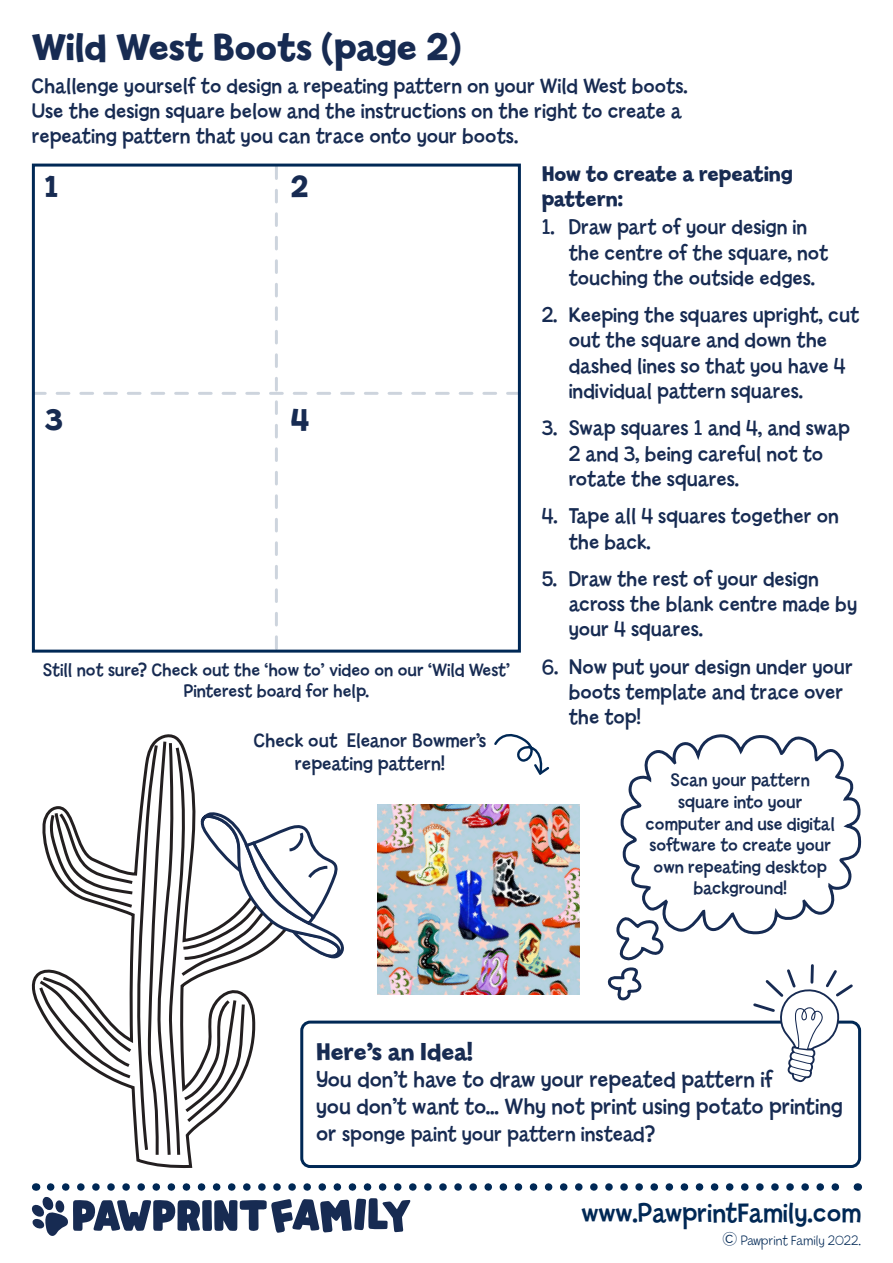
<style>
.page{position:relative;width:893px;height:1263px;background:#fff}
.page>*{position:absolute;margin:0;border:0;box-sizing:border-box;transform-origin:0 0}
.t1{font:600 37.5px "Billy";letter-spacing:-.005em;color:#172b52}
.t2{font:600 30px "Billy";color:#172b52}
.t3{font:27px "Billy";color:#002855}
.t4{font:600 24px "Billy";color:#172b52}
.t5{font:22.5px/27px "Billy";color:#172b52}
.t6{font:21px/25.2px "Billy";color:#172b52}
.t7{font:600 21px/25.2px "Billy";letter-spacing:-.005em;color:#172b52}
.t8{font:19.35px/23.2px "Billy";color:#172b52;text-align:center}
.t9{font:18px/21.6px "Billy";color:#172b52;text-align:center}
.t10{font:300 13.5px "Billy";color:#002855}
.s1{font-size:22.5px}
.s2{font-size:18px}
</style>
<div class="page">
<svg style="left:31px;top:1183px;width:809px;height:53px"></svg>
<div style="left:300px;top:1020px;width:561px;height:148px;border:3px solid #002855;border-radius:9px"></div>
<svg style="left:751px;top:1004px;width:104px;height:78px"></svg>
<svg style="left:31px;top:734px;width:282px;height:434px"></svg>
<svg style="left:36px;top:738px;width:264px;height:420px"></svg>
<svg style="left:199px;top:809px;width:145px;height:151px"></svg>
<div style="left:32px;top:164px;width:489px;height:489px;border:3px solid #002855"></div>
<svg style="left:494px;top:734px;width:56px;height:41px"></svg>
<svg style="left:33px;top:167px;width:486px;height:481px"></svg>
<img style="left:377px;top:804px;width:203px;height:190px">
<svg style="left:607px;top:734px;width:255px;height:270px"></svg>
<p class="t1" style="left:32px;top:24px;width:431px">Wild West Boots (page 2)</p>
<p class="t6" style="left:32px;top:74px;width:657px">Challenge yourself to design a repeating pattern on your Wild West boots.<br>Use the design square below and the instructions on the right to create a repeating pattern that you can trace onto your boots.</p>
<p class="t2" style="left:45px;top:168px;width:15px">1</p>
<p class="t2" style="left:291px;top:168px;width:19px">2</p>
<p class="t2" style="left:45px;top:401px;width:20px">3</p>
<p class="t2" style="left:291px;top:401px;width:20px">4</p>
<p class="t9" style="left:43px;top:660px;width:469px">Still not sure? Check out the ‘how to’ video on our ‘Wild West’<br>Pinterest board for help.</p>
<p class="t8" style="left:254px;top:729px;width:234px">Check out Eleanor Bowmer’s repeating pattern!</p>
<p class="t7" style="left:542px;top:163px;width:253px">How to create a repeating pattern:</p>
<p class="t6" style="left:569px;top:216px;width:261px;text-indent:-27px">1. Draw part of your design in the centre of the square, not touching the outside edges.</p>
<p class="t6" style="left:569px;top:303px;width:292px;text-indent:-27px">2. Keeping the squares upright, cut out the square and down the dashed lines so that you have 4 individual pattern squares.</p>
<p class="t6" style="left:569px;top:417px;width:283px;text-indent:-27px">3. Swap squares 1 and 4, and swap<br>2 and 3, being careful not to rotate the squares.</p>
<p class="t6" style="left:569px;top:504px;width:272px;text-indent:-27px">4. Tape all 4 squares together on the back.</p>
<p class="t6" style="left:569px;top:567px;width:290px;text-indent:-27px">5. Draw the rest of your design across the blank centre made by your 4 squares.</p>
<p class="t6" style="left:569px;top:655px;width:286px;text-indent:-27px">6. Now put your design under your boots template and trace over the top!</p>
<p class="t9" style="left:646px;top:770px;width:191px">Scan your pattern square into your computer and use digital software to create your own repeating desktop background!</p>
<p class="t4" style="left:316px;top:1037px;width:158px">Here’s an Idea!</p>
<p class="t5" style="left:316px;top:1067px;width:528px">You don’t have to draw your repeated pattern if<br>you don’t want to... Why not print using potato printing</p>
<p class="t6" style="left:316px;top:1122px;width:341px"><span class="s1">or</span> sponge paint your pattern instead?</p>
<p class="t3" style="left:581px;top:1196px;width:281px">www.PawprintFamily.com</p>
<p class="t10" style="left:723px;top:1232px;width:140px"><span class="s2">©</span> Pawprint Family 2022.</p>
</div>
